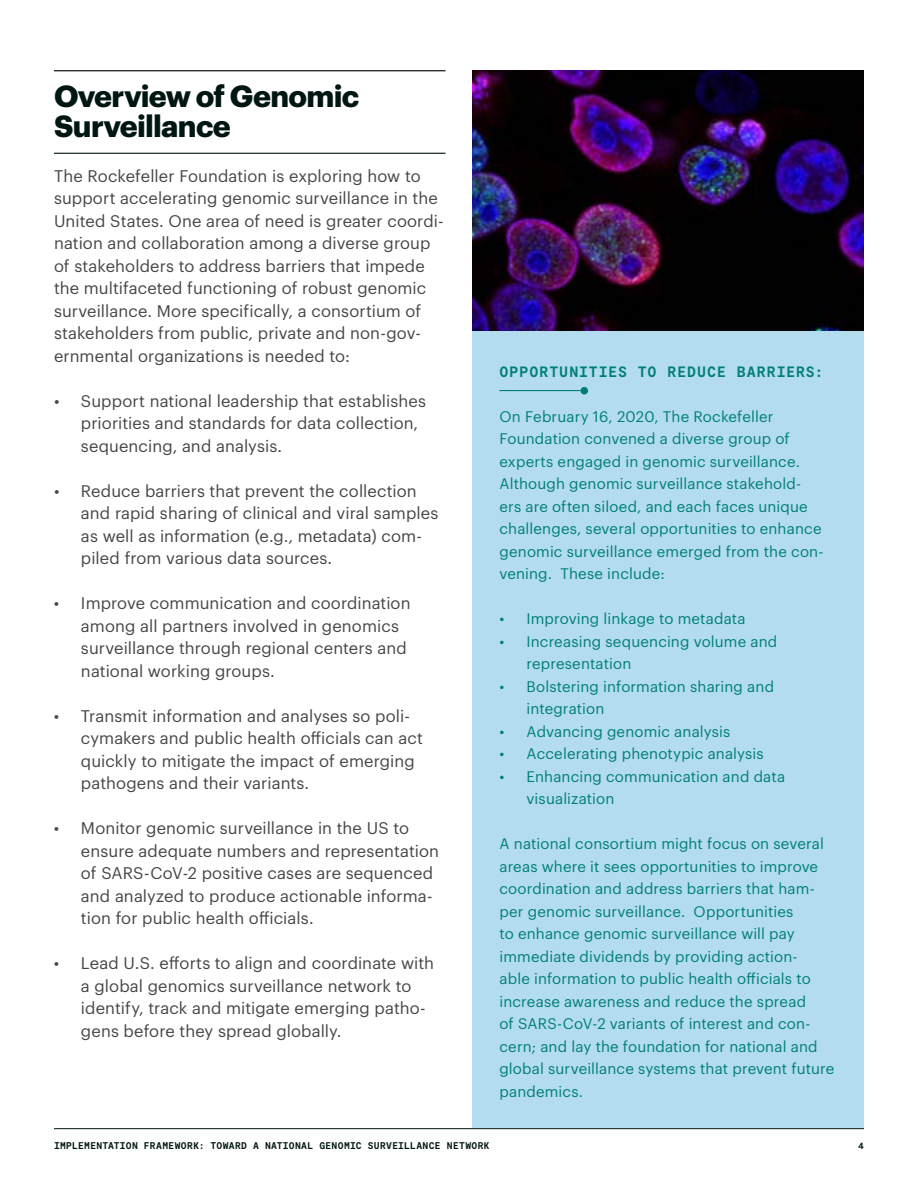
<style>
.page{position:relative;width:918px;height:1188px;background:#fff}
.page>*{position:absolute;margin:0;border:0;box-sizing:border-box;transform-origin:0 0}
.t1{font:700 30px/30px "Graphik";letter-spacing:-.02em;color:#001612}
.t2{font:16.5px/22.5px "Graphik";letter-spacing:.005em;color:#464646}
.t3{font:15px/22.5px "Graphik";letter-spacing:.01em;color:#007e76}
.t4{font:15px "Moderat Mono Bold";letter-spacing:.06em;color:#007e76}
.t5{font:9.75px "Moderat Mono Bold";letter-spacing:.03em;color:#001612}
</style>
<div class="page">
<div style="left:472px;top:330px;width:392px;height:798px;background:#b3ddee"></div>
<hr style="left:500px;top:390px;width:80px;height:1px;background:#007e76">
<div style="left:580px;top:387px;width:8px;height:7px;background:#007e76;border-radius:50%"></div>
<hr style="left:54px;top:70px;width:392px;height:1px;background:#000">
<hr style="left:54px;top:153px;width:392px;height:1px;background:#001612">
<img style="left:472px;top:70px;width:392px;height:260px">
<hr style="left:54px;top:1128px;width:810px;height:1px;background:#001612">
<h1 class="t1" style="left:54px;top:78px;width:307px">Overview of Genomic<br>Surveillance</h1>
<p class="t2" style="left:54px;top:163px;width:391px">The Rockefeller Foundation is exploring how to support accelerating genomic surveillance in the United States. One area of need is greater coordi&shy;nation and collaboration among a diverse group of stakeholders to address barriers that impede the multifaceted functioning of robust genomic surveillance. More specifically, a consortium of stakeholders from public, private and non-gov&shy;ernmental organizations is needed to:</p>
<p class="t2" style="left:81px;top:388px;width:347px;text-indent:-27px">• Support national leadership that establishes priorities and standards for data collection, sequencing, and analysis.</p>
<p class="t2" style="left:81px;top:478px;width:359px;text-indent:-27px">• Reduce barriers that prevent the collection and rapid sharing of clinical and viral samples as well as information (e.g., metadata) com&shy;piled from various data sources.</p>
<p class="t2" style="left:81px;top:590px;width:331px;text-indent:-27px">• Improve communication and coordination among all partners involved in genomics surveillance through regional centers and national working groups.</p>
<p class="t2" style="left:81px;top:703px;width:344px;text-indent:-27px">• Transmit information and analyses so poli&shy;cymakers and public health officials can act quickly to mitigate the impact of emerging pathogens and their variants.</p>
<p class="t2" style="left:81px;top:816px;width:360px;text-indent:-27px">• Monitor genomic surveillance in the US to ensure adequate numbers and representation of SARS-CoV-2 positive cases are sequenced and analyzed to produce actionable informa&shy;tion for public health officials.</p>
<p class="t2" style="left:81px;top:951px;width:355px;text-indent:-27px">• Lead U.S. efforts to align and coordinate with a global genomics surveillance network to identify, track and mitigate emerging patho&shy;gens before they spread globally.</p>
<p class="t4" style="left:500px;top:363px;width:326px">OPPORTUNITIES TO REDUCE BARRIERS:</p>
<p class="t3" style="left:500px;top:404px;width:326px">On February 16, 2020, The Rockefeller Foundation convened a diverse group of experts engaged in genomic surveillance.<br>Although genomic surveillance stakehold&shy;ers are often siloed, and each faces unique challenges, several opportunities to enhance genomic surveillance emerged from the con&shy;vening. These include:</p>
<p class="t3" style="left:500px;top:606px;width:248px">• Improving linkage to metadata</p>
<p class="t3" style="left:526px;top:629px;width:252px;text-indent:-27px">• Increasing sequencing volume and representation</p>
<p class="t3" style="left:526px;top:674px;width:249px;text-indent:-27px">• Bolstering information sharing and integration</p>
<p class="t3" style="left:500px;top:719px;width:232px">• Advancing genomic analysis</p>
<p class="t3" style="left:500px;top:741px;width:266px">• Accelerating phenotypic analysis</p>
<p class="t3" style="left:526px;top:764px;width:260px;text-indent:-27px">• Enhancing communication and data visualization</p>
<p class="t3" style="left:500px;top:831px;width:336px">A national consortium might focus on several areas where it sees opportunities to improve coordination and address barriers that ham&shy;per genomic surveillance. Opportunities<br>to enhance genomic surveillance will pay immediate dividends by providing action-<br>able information to public health officials to increase awareness and reduce the spread<br>of SARS-CoV-2 variants of interest and con&shy;cern; and lay the foundation for national and global surveillance systems that prevent future pandemics.</p>
<p class="t5" style="left:54px;top:1140px;width:437px">IMPLEMENTATION FRAMEWORK: TOWARD A NATIONAL GENOMIC SURVEILLANCE NETWORK</p>
<p class="t5" style="left:858px;top:1140px;width:7px">4</p>
</div>
